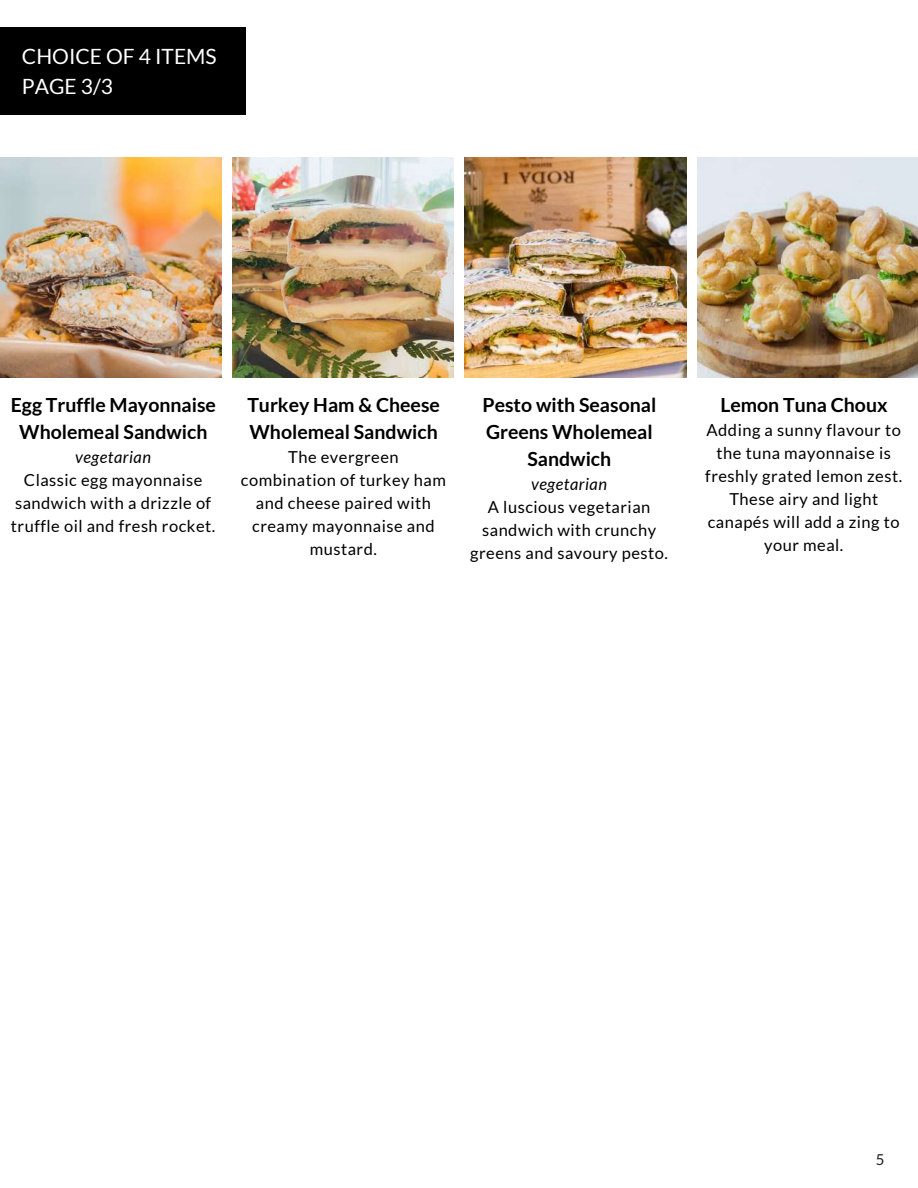
<style>
.page{position:relative;width:918px;height:1188px;background:#fff}
.page>*{position:absolute;margin:0;border:0;box-sizing:border-box;transform-origin:0 0}
.t1{font:21px/29.2px "Lato";color:#fff}
.t2{font:700 19.5px/27px "Lato";color:#000;text-align:center}
.t3{font:16.5px/23px "Lato";letter-spacing:.03em;color:#000;text-align:center}
.t4{font:italic 16.5px "Lato";letter-spacing:.03em;color:#000}
.t5{font:15px "Lato";color:#1c1c1b}
</style>
<div class="page">
<img style="left:465px;top:157px;width:221px;height:221px">
<img style="left:233px;top:157px;width:220px;height:221px">
<img style="left:0;top:157px;width:222px;height:221px">
<img style="left:698px;top:157px;width:220px;height:221px">
<div style="left:0;top:28px;width:246px;height:86px;background:#000"></div>
<p class="t1" style="left:22px;top:42px;width:196px">CHOICE OF 4 ITEMS<br>PAGE 3/3</p>
<p class="t2" style="left:11px;top:391px;width:207px">Egg Truffle Mayonnaise<br>Wholemeal Sandwich</p>
<p class="t4" style="left:75px;top:446px;width:77px">vegetarian</p>
<p class="t3" style="left:11px;top:468px;width:206px">Classic egg mayonnaise sandwich with a drizzle of truffle oil and fresh rocket.</p>
<p class="t2" style="left:247px;top:391px;width:194px;text-align:left">Turkey Ham &amp; Cheese<br>Wholemeal Sandwich</p>
<p class="t3" style="left:241px;top:445px;width:206px">The evergreen combination of turkey ham and cheese paired with creamy mayonnaise and mustard.</p>
<p class="t2" style="left:483px;top:391px;width:175px">Pesto with Seasonal<br>Greens Wholemeal<br>Sandwich</p>
<p class="t4" style="left:531px;top:473px;width:77px">vegetarian</p>
<p class="t3" style="left:470px;top:495px;width:199px">A luscious vegetarian sandwich with crunchy greens and savoury pesto.</p>
<p class="t2" style="left:720px;top:391px;width:169px">Lemon Tuna Choux</p>
<p class="t3" style="left:705px;top:418px;width:198px">Adding a sunny flavour to the tuna mayonnaise is freshly grated lemon zest.<br>These airy and light canapés will add a zing to your meal.</p>
<p class="t5" style="left:876px;top:1150px;width:10px">5</p>
</div>
